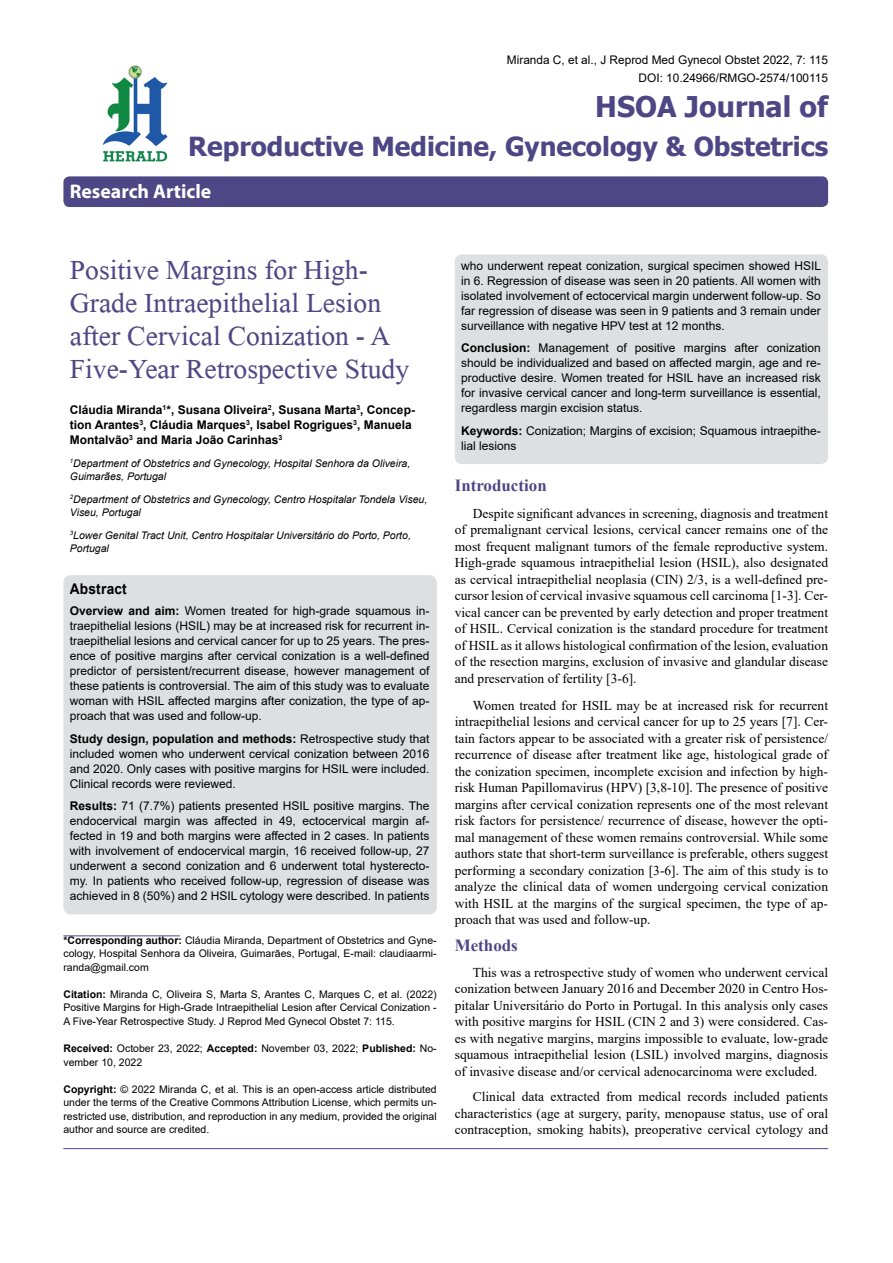
<style>
.page{position:relative;width:893px;height:1263px;background:#fff}
.page>*{position:absolute;margin:0;border:0;box-sizing:border-box;transform-origin:0 0}
.t1{font:41.25px/33px "Microsoft Himalaya";color:#4d4785}
.t2{font:700 28.5px "Tahoma";color:#4d4785}
.t3{font:700 26.25px "Tahoma";color:#4d4785}
.t4{font:700 19.8px "Myriad Hebrew";color:#fff}
.t5{font:700 16.95px "Times New Roman";color:#4d4785}
.t6{font:700 14.85px "Arial";letter-spacing:.015em;color:#000;scale:.93 1}
.t7{font:13.5px/16.5px "Times New Roman";color:#000;text-align:justify}
.t8{font:12px/15px "Arial";color:#000;text-align:justify}
.t9{font:700 12px/15px "Arial";color:#000}
.t10{font:11.85px/18px "Arial";color:#000;text-align:right}
.t11{font:10.5px/13.5px "Arial";color:#000;text-align:justify}
.t12{font:italic 10.5px/13.5px "Arial";color:#000}
.s1{font-weight:700}
</style>
<div class="page">
<div style="left:63px;top:176px;width:765px;height:31px;background:#4d4785;border-radius:6px"></div>
<hr style="left:63px;top:935px;width:117px;height:1px;background:#4d4785">
<img style="left:102px;top:65px;width:66px;height:97px">
<hr style="left:63px;top:1148px;width:765px;height:1px;background:#4d4785">
<div style="left:63px;top:575px;width:374px;height:339px;background:#dedfe0;border-radius:8px"></div>
<div style="left:455px;top:254px;width:373px;height:210px;background:#dedfe0;border-radius:8px"></div>
<p class="t10" style="left:507px;top:51px;width:323px">Miranda C, et al., J Reprod Med Gynecol Obstet 2022, 7: 115<br>DOI: 10.24966/RMGO-2574/100115</p>
<h2 class="t2" style="left:595px;top:87px;width:234px">HSOA Journal of</h2>
<h3 class="t3" style="left:188px;top:128px;width:641px">Reproductive Medicine, Gynecology &amp; Obstetrics</h3>
<h3 class="t4" style="left:70px;top:180px;width:143px">Research Article</h3>
<h1 class="t1" style="left:70px;top:248px;width:341px">Positive Margins for High-<br>Grade Intraepithelial Lesion after Cervical Conization - A<br>Five-Year Retrospective Study</h1>
<p class="t9" style="left:70px;top:402px;width:347px">Cláudia Miranda<sup>1</sup>*, Susana Oliveira<sup>2</sup>, Susana Marta<sup>3</sup>, Concep&shy;tion Arantes<sup>3</sup>, Cláudia Marques<sup>3</sup>, Isabel Rogrigues<sup>3</sup>, Manuela<br>Montalvão<sup>3</sup> and Maria João Carinhas<sup>3</sup></p>
<p class="t12" style="left:70px;top:456px;width:342px"><sup>1</sup>Department of Obstetrics and Gynecology, Hospital Senhora da Oliveira,<br>Guimarães, Portugal</p>
<p class="t12" style="left:70px;top:492px;width:359px"><sup>2</sup>Department of Obstetrics and Gynecology, Centro Hospitalar Tondela Viseu,<br>Viseu, Portugal</p>
<p class="t12" style="left:70px;top:528px;width:343px"><sup>3</sup>Lower Genital Tract Unit, Centro Hospitalar Universitário do Porto, Porto,<br>Portugal</p>
<p class="t6" style="left:70px;top:579px;width:63px">Abstract</p>
<p class="t8" style="left:70px;top:603px;width:361px"><span class="s1">Overview and aim:</span> Women treated for high-grade squamous in&shy;traepithelial lesions (HSIL) may be at increased risk for recurrent in&shy;traepithelial lesions and cervical cancer for up to 25 years. The pres&shy;ence of positive margins after cervical conization is a well-defined predictor of persistent/recurrent disease, however management of these patients is controversial. The aim of this study was to evaluate woman with HSIL affected margins after conization, the type of ap&shy;proach that was used and follow-up.</p>
<p class="t8" style="left:70px;top:731px;width:361px"><span class="s1">Study design, population and methods:</span> Retrospective study that included women who underwent cervical conization between 2016 and 2020. Only cases with positive margins for HSIL were included.<br>Clinical records were reviewed.</p>
<p class="t8" style="left:70px;top:798px;width:361px"><span class="s1">Results:</span> 71 (7.7%) patients presented HSIL positive margins. The endocervical margin was affected in 49, ectocervical margin af&shy;fected in 19 and both margins were affected in 2 cases. In patients with involvement of endocervical margin, 16 received follow-up, 27 underwent a second conization and 6 underwent total hysterecto&shy;my. In patients who received follow-up, regression of disease was achieved in 8 (50%) and 2 HSIL cytology were described. In patients</p>
<p class="t11" style="left:63px;top:933px;width:375px"><span class="s1">*Corresponding author:</span> Cláudia Miranda, Department of Obstetrics and Gyne&shy;cology, Hospital Senhora da Oliveira, Guimarães, Portugal, E-mail: claudiaarmi&shy;randa@gmail.com</p>
<p class="t11" style="left:63px;top:987px;width:375px"><span class="s1">Citation:</span> Miranda C, Oliveira S, Marta S, Arantes C, Marques C, et al. (2022)<br>Positive Margins for High-Grade Intraepithelial Lesion after Cervical Conization - A Five-Year Retrospective Study. J Reprod Med Gynecol Obstet 7: 115.</p>
<p class="t11" style="left:63px;top:1041px;width:375px"><span class="s1">Received:</span> October 23, 2022; <span class="s1">Accepted:</span> November 03, 2022; <span class="s1">Published:</span> No&shy;vember 10, 2022</p>
<p class="t11" style="left:63px;top:1082px;width:375px"><span class="s1">Copyright:</span> © 2022 Miranda C, et al. This is an open-access article distributed under the terms of the Creative Commons Attribution License, which permits un&shy;restricted use, distribution, and reproduction in any medium, provided the original author and source are credited.</p>
<p class="t8" style="left:461px;top:258px;width:361px">who underwent repeat conization, surgical specimen showed HSIL in 6. Regression of disease was seen in 20 patients. All women with isolated involvement of ectocervical margin underwent follow-up. So far regression of disease was seen in 9 patients and 3 remain under surveillance with negative HPV test at 12 months.</p>
<p class="t8" style="left:461px;top:340px;width:361px"><span class="s1">Conclusion:</span> Management of positive margins after conization should be individualized and based on affected margin, age and re&shy;productive desire. Women treated for HSIL have an increased risk for invasive cervical cancer and long-term surveillance is essential, regardless margin excision status.</p>
<p class="t8" style="left:461px;top:423px;width:361px"><span class="s1">Keywords:</span> Conization; Margins of excision; Squamous intraepithe&shy;lial lesions</p>
<p class="t5" style="left:455px;top:473px;width:93px">Introduction</p>
<p class="t7" style="left:455px;top:505px;width:375px;text-indent:18px">Despite significant advances in screening, diagnosis and treatment of premalignant cervical lesions, cervical cancer remains one of the most frequent malignant tumors of the female reproductive system.<br>High-grade squamous intraepithelial lesion (HSIL), also designated as cervical intraepithelial neoplasia (CIN) 2/3, is a well-defined pre&shy;cursor lesion of cervical invasive squamous cell carcinoma [1-3]. Cer&shy;vical cancer can be prevented by early detection and proper treatment of HSIL. Cervical conization is the standard procedure for treatment of HSIL as it allows histological confirmation of the lesion, evaluation of the resection margins, exclusion of invasive and glandular disease and preservation of fertility [3-6].</p>
<p class="t7" style="left:455px;top:697px;width:375px;text-indent:18px">Women treated for HSIL may be at increased risk for recurrent intraepithelial lesions and cervical cancer for up to 25 years [7]. Cer&shy;tain factors appear to be associated with a greater risk of persistence/ recurrence of disease after treatment like age, histological grade of the conization specimen, incomplete excision and infection by high&shy;risk Human Papillomavirus (HPV) [3,8-10]. The presence of positive margins after cervical conization represents one of the most relevant risk factors for persistence/ recurrence of disease, however the opti&shy;mal management of these women remains controversial. While some authors state that short-term surveillance is preferable, others suggest performing a secondary conization [3-6]. The aim of this study is to analyze the clinical data of women undergoing cervical conization with HSIL at the margins of the surgical specimen, the type of ap&shy;proach that was used and follow-up.</p>
<p class="t5" style="left:455px;top:933px;width:65px">Methods</p>
<p class="t7" style="left:455px;top:964px;width:375px;text-indent:18px">This was a retrospective study of women who underwent cervical conization between January 2016 and December 2020 in Centro Hos&shy;pitalar Universitário do Porto in Portugal. In this analysis only cases with positive margins for HSIL (CIN 2 and 3) were considered. Cas&shy;es with negative margins, margins impossible to evaluate, low-grade squamous intraepithelial lesion (LSIL) involved margins, diagnosis of invasive disease and/or cervical adenocarcinoma were excluded.</p>
<p class="t7" style="left:455px;top:1088px;width:375px;text-indent:18px">Clinical data extracted from medical records included patients characteristics (age at surgery, parity, menopause status, use of oral contraception, smoking habits), preoperative cervical cytology and</p>
</div>
